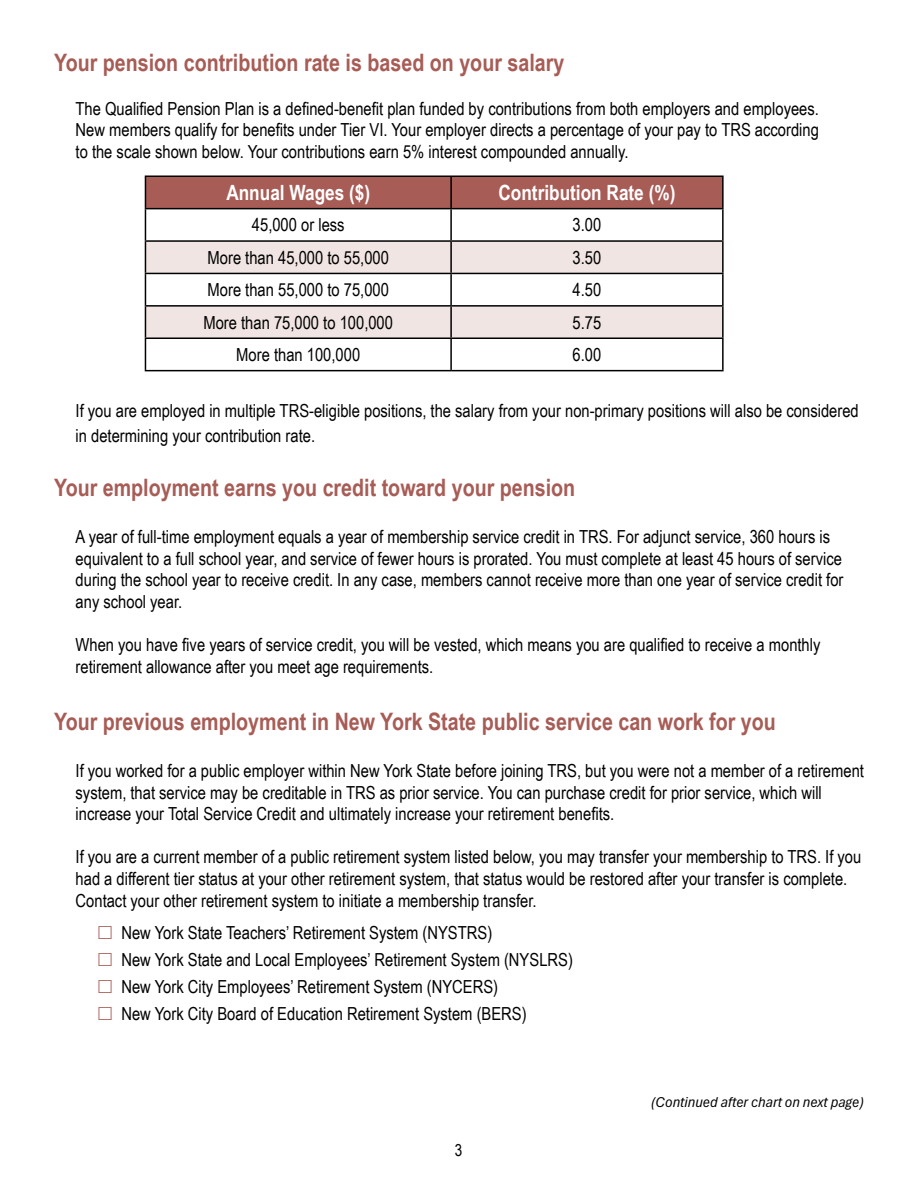
<style>
.page{position:relative;width:918px;height:1188px;background:#fff}
.page>*{position:absolute;margin:0;border:0;box-sizing:border-box;transform-origin:0 0}
.t1{font:700 24px "Arial Narrow";color:#a85c56}
.t2{font:700 21px "Arial Narrow";color:#fff}
.t3{font:18px/21.6px "Arial Narrow";color:#000}
.t4{font:16.5px "Arial Narrow";color:#000}
.t5{font:italic condensed 15px "Aptos";color:#000}
</style>
<div class="page">
<div style="left:146px;top:177px;width:576px;height:31px;background:#a85c56"></div>
<svg style="left:146px;top:242px;width:576px;height:96px;fill:#f0e5e2"></svg>
<hr style="left:145px;top:176px;width:306px;height:1px;background:#000">
<hr style="left:145px;top:177px;width:1px;height:31px;background:#000">
<hr style="left:451px;top:176px;width:273px;height:1px;background:#000">
<hr style="left:450px;top:177px;width:2px;height:31px;background:#000">
<hr style="left:722px;top:177px;width:2px;height:31px;background:#000">
<hr style="left:145px;top:208px;width:306px;height:1px;background:#000">
<hr style="left:145px;top:209px;width:1px;height:31px;background:#000">
<hr style="left:451px;top:208px;width:273px;height:1px;background:#000">
<hr style="left:450px;top:209px;width:2px;height:31px;background:#000">
<hr style="left:722px;top:209px;width:2px;height:31px;background:#000">
<hr style="left:145px;top:240px;width:306px;height:2px;background:#000">
<hr style="left:145px;top:242px;width:1px;height:31px;background:#000">
<hr style="left:451px;top:240px;width:273px;height:2px;background:#000">
<hr style="left:450px;top:242px;width:2px;height:31px;background:#000">
<hr style="left:722px;top:242px;width:2px;height:31px;background:#000">
<hr style="left:145px;top:273px;width:306px;height:1px;background:#000">
<hr style="left:145px;top:274px;width:1px;height:31px;background:#000">
<hr style="left:451px;top:273px;width:273px;height:1px;background:#000">
<hr style="left:450px;top:274px;width:2px;height:31px;background:#000">
<hr style="left:722px;top:274px;width:2px;height:31px;background:#000">
<hr style="left:145px;top:305px;width:306px;height:2px;background:#000">
<hr style="left:145px;top:307px;width:1px;height:31px;background:#000">
<hr style="left:451px;top:305px;width:273px;height:2px;background:#000">
<hr style="left:450px;top:307px;width:2px;height:31px;background:#000">
<hr style="left:722px;top:307px;width:2px;height:31px;background:#000">
<hr style="left:145px;top:338px;width:306px;height:1px;background:#000">
<hr style="left:145px;top:339px;width:1px;height:31px;background:#000">
<hr style="left:451px;top:338px;width:273px;height:1px;background:#000">
<hr style="left:450px;top:339px;width:2px;height:31px;background:#000">
<hr style="left:722px;top:339px;width:2px;height:31px;background:#000">
<hr style="left:145px;top:370px;width:306px;height:1px;background:#000">
<hr style="left:451px;top:370px;width:273px;height:1px;background:#000">
<h1 class="t1" style="left:54px;top:45px;width:512px">Your pension contribution rate is based on your salary</h1>
<p class="t3" style="left:76px;top:97px;width:745px;text-align:justify">The Qualified Pension Plan is a defined-benefit plan funded by contributions from both employers and employees.<br>New members qualify for benefits under Tier VI. Your employer directs a percentage of your pay to TRS according to the scale shown below. Your contributions earn 5% interest compounded annually.</p>
<p class="t2" style="left:226px;top:177px;width:145px">Annual Wages ($)</p>
<p class="t2" style="left:499px;top:177px;width:178px">Contribution Rate (%)</p>
<p class="t3" style="left:252px;top:214px;width:94px">45,000 or less</p>
<p class="t3" style="left:573px;top:214px;width:30px">3.00</p>
<p class="t3" style="left:208px;top:246px;width:183px">More than 45,000 to 55,000</p>
<p class="t3" style="left:573px;top:246px;width:30px">3.50</p>
<p class="t3" style="left:208px;top:278px;width:183px">More than 55,000 to 75,000</p>
<p class="t3" style="left:573px;top:278px;width:30px">4.50</p>
<p class="t3" style="left:203px;top:311px;width:191px">More than 75,000 to 100,000</p>
<p class="t3" style="left:573px;top:311px;width:30px">5.75</p>
<p class="t3" style="left:236px;top:343px;width:125px">More than 100,000</p>
<p class="t3" style="left:573px;top:343px;width:30px">6.00</p>
<p class="t3" style="left:76px;top:397px;width:785px;line-height:25.2px">If you are employed in multiple TRS-eligible positions, the salary from your non-primary positions will also be considered in determining your contribution rate.</p>
<h1 class="t1" style="left:54px;top:470px;width:523px">Your employment earns you credit toward your pension</h1>
<p class="t3" style="left:76px;top:525px;width:769px">A year of full-time employment equals a year of membership service credit in TRS. For adjunct service, 360 hours is equivalent to a full school year, and service of fewer hours is prorated. You must complete at least 45 hours of service during the school year to receive credit. In any case, members cannot receive more than one year of service credit for any school year.</p>
<p class="t3" style="left:76px;top:633px;width:746px">When you have five years of service credit, you will be vested, which means you are qualified to receive a monthly retirement allowance after you meet age requirements.</p>
<h1 class="t1" style="left:54px;top:704px;width:723px">Your previous employment in New York State public service can work for you</h1>
<p class="t3" style="left:76px;top:759px;width:790px">If you worked for a public employer within New York State before joining TRS, but you were not a member of a retirement system, that service may be creditable in TRS as prior service. You can purchase credit for prior service, which will increase your Total Service Credit and ultimately increase your retirement benefits.</p>
<p class="t3" style="left:76px;top:846px;width:787px">If you are a current member of a public retirement system listed below, you may transfer your membership to TRS. If you had a different tier status at your other retirement system, that status would be restored after your transfer is complete.<br>Contact your other retirement system to initiate a membership transfer.</p>
<p class="t3" style="left:121px;top:919px;width:453px;line-height:27px">New York State Teachers’ Retirement System (NYSTRS)<br>New York State and Local Employees’ Retirement System (NYSLRS)<br>New York City Employees’ Retirement System (NYCERS)<br>New York City Board of Education Retirement System (BERS)</p>
<p class="t4" style="left:455px;top:1138px;width:9px">3</p>
<p class="t5" style="left:651px;top:1092px;width:214px">(Continued after chart on next page)</p>
</div>
